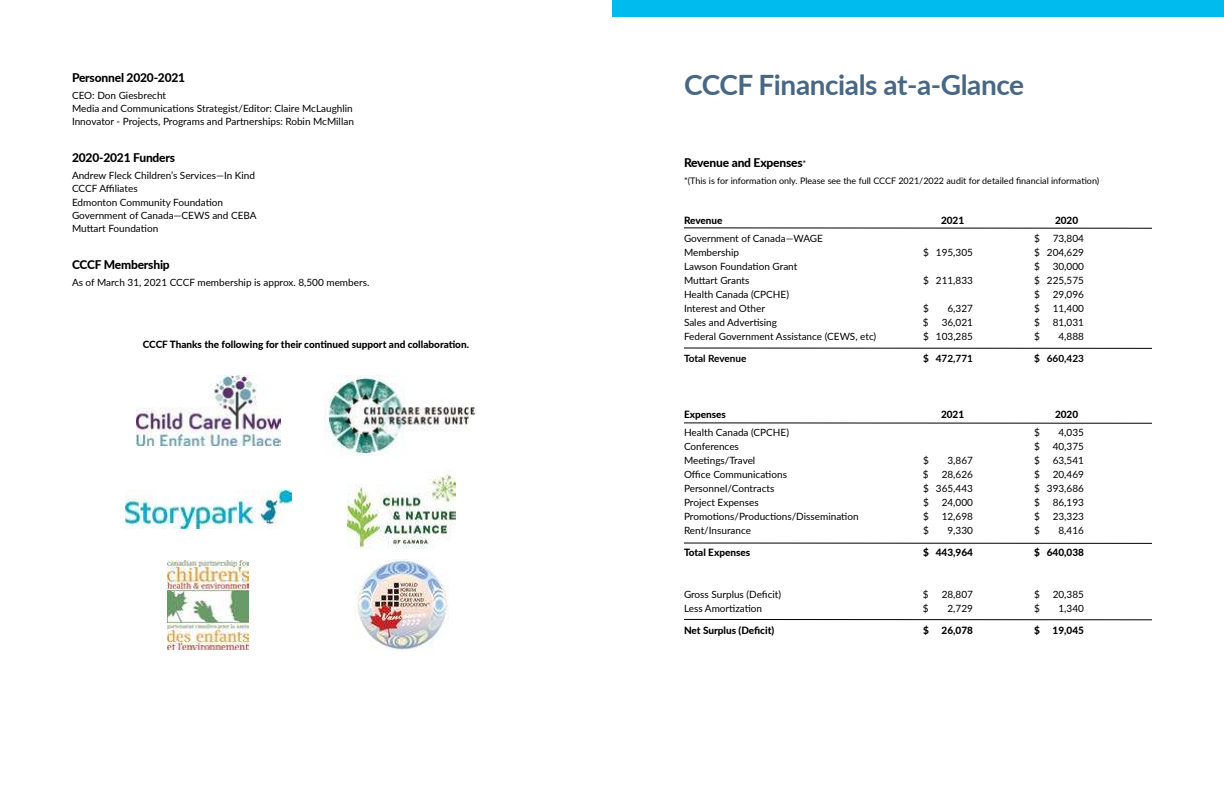
<style>
.page{position:relative;width:1224px;height:792px;background:#fff}
.page>*{position:absolute;margin:0;border:0;box-sizing:border-box;transform-origin:0 0}
.t1{font:700 28px "Lato";letter-spacing:-.015em;color:#476784}
.t2{font:800 12px "Lato";letter-spacing:-.015em;color:#000}
.t3{font:10px/13.2px "Lato";color:#000}
.t4{font:800 10px "Lato";color:#000}
.t5{font:700 10px "Lato";color:#000}
.t6{font:9px "Lato";color:#000}
.s1{font-weight:400;font-size:9px}
</style>
<div class="page">
<img style="left:136px;top:376px;width:144px;height:70px">
<img style="left:325px;top:376px;width:152px;height:80px">
<img style="left:168px;top:561px;width:81px;height:89px">
<img style="left:125px;top:490px;width:167px;height:38px">
<img style="left:347px;top:473px;width:108px;height:76px">
<img style="left:354px;top:559px;width:95px;height:91px">
<div style="left:612px;top:0;width:612px;height:16px;background:#00bcee"></div>
<svg style="left:684px;top:227px;width:468px;height:2px"></svg>
<svg style="left:684px;top:422px;width:468px;height:2px"></svg>
<svg style="left:684px;top:348px;width:468px;height:1px"></svg>
<svg style="left:684px;top:543px;width:468px;height:1px"></svg>
<svg style="left:684px;top:619px;width:468px;height:1px"></svg>
<p class="t2" style="left:72px;top:68px;width:115px">Personnel 2020-2021</p>
<p class="t3" style="left:72px;top:88px;width:283px">CEO: Don Giesbrecht<br>Media and Communications Strategist/Editor: Claire McLaughlin<br>Innovator - Projects, Programs and Partnerships: Robin McMillan</p>
<p class="t2" style="left:72px;top:149px;width:105px">2020-2021 Funders</p>
<p class="t3" style="left:72px;top:168px;width:186px">Andrew Fleck Children’s Services—In Kind<br>CCCF Affiliates<br>Edmonton Community Foundation<br>Government of Canada—CEWS and CEBA<br>Muttart Foundation</p>
<p class="t2" style="left:72px;top:256px;width:99px">CCCF Membership</p>
<p class="t3" style="left:72px;top:276px;width:299px">As of March 31, 2021 CCCF membership is approx. 8,500 members.</p>
<p class="t4" style="left:143px;top:337px;width:328px">CCCF Thanks the following for their continued support and collaboration.</p>
<h1 class="t1" style="left:684px;top:71px;width:342px">CCCF Financials at-a-Glance</h1>
<p class="t2" style="left:684px;top:154px;width:124px">Revenue and Expenses<span class="s1">*</span></p>
<p class="t6" style="left:684px;top:174px;width:417px">*(This is for information only. Please see the full CCCF 2021/2022 audit for detailed financial information)</p>
<p class="t4" style="left:684px;top:213px;width:40px">Revenue</p>
<p class="t4" style="left:941px;top:213px;width:25px">2021</p>
<p class="t4" style="left:1055px;top:213px;width:25px">2020</p>
<p class="t3" style="left:684px;top:231px;width:141px">Government of Canada—WAGE</p>
<p class="t3" style="left:1034px;top:231px;width:7px">$</p>
<p class="t3" style="left:1053px;top:231px;width:33px">73,804</p>
<p class="t3" style="left:684px;top:245px;width:57px">Membership</p>
<p class="t3" style="left:923px;top:245px;width:52px">$ 195,305</p>
<p class="t3" style="left:1034px;top:245px;width:52px">$ 204,629</p>
<p class="t3" style="left:684px;top:259px;width:115px">Lawson Foundation Grant</p>
<p class="t3" style="left:1034px;top:259px;width:7px">$</p>
<p class="t3" style="left:1053px;top:259px;width:33px">30,000</p>
<p class="t3" style="left:684px;top:273px;width:67px">Muttart Grants</p>
<p class="t3" style="left:923px;top:273px;width:52px">$ 211,833</p>
<p class="t3" style="left:1034px;top:273px;width:52px">$ 225,575</p>
<p class="t3" style="left:684px;top:287px;width:107px">Health Canada (CPCHE)</p>
<p class="t3" style="left:1034px;top:287px;width:7px">$</p>
<p class="t3" style="left:1053px;top:287px;width:33px">29,096</p>
<p class="t3" style="left:684px;top:301px;width:83px">Interest and Other</p>
<p class="t3" style="left:923px;top:301px;width:7px">$</p>
<p class="t3" style="left:948px;top:301px;width:27px">6,327</p>
<p class="t3" style="left:1034px;top:301px;width:7px">$</p>
<p class="t3" style="left:1053px;top:301px;width:33px">11,400</p>
<p class="t3" style="left:684px;top:315px;width:95px">Sales and Advertising</p>
<p class="t3" style="left:923px;top:315px;width:7px">$</p>
<p class="t3" style="left:942px;top:315px;width:33px">36,021</p>
<p class="t3" style="left:1034px;top:315px;width:7px">$</p>
<p class="t3" style="left:1053px;top:315px;width:33px">81,031</p>
<p class="t3" style="left:684px;top:329px;width:194px">Federal Government Assistance (CEWS, etc)</p>
<p class="t3" style="left:923px;top:329px;width:52px">$ 103,285</p>
<p class="t3" style="left:1034px;top:329px;width:7px">$</p>
<p class="t3" style="left:1059px;top:329px;width:27px">4,888</p>
<p class="t5" style="left:684px;top:354px;width:64px">Total Revenue</p>
<p class="t5" style="left:923px;top:354px;width:52px">$ 472,771</p>
<p class="t5" style="left:1034px;top:354px;width:52px">$ 660,423</p>
<p class="t4" style="left:684px;top:407px;width:43px">Expenses</p>
<p class="t4" style="left:941px;top:407px;width:25px">2021</p>
<p class="t4" style="left:1055px;top:407px;width:25px">2020</p>
<p class="t3" style="left:684px;top:425px;width:107px">Health Canada (CPCHE)</p>
<p class="t3" style="left:1034px;top:425px;width:7px">$</p>
<p class="t3" style="left:1059px;top:425px;width:27px">4,035</p>
<p class="t3" style="left:684px;top:439px;width:56px">Conferences</p>
<p class="t3" style="left:1034px;top:439px;width:7px">$</p>
<p class="t3" style="left:1053px;top:439px;width:33px">40,375</p>
<p class="t3" style="left:684px;top:453px;width:73px">Meetings/Travel</p>
<p class="t3" style="left:923px;top:453px;width:7px">$</p>
<p class="t3" style="left:948px;top:453px;width:27px">3,867</p>
<p class="t3" style="left:1034px;top:453px;width:7px">$</p>
<p class="t3" style="left:1053px;top:453px;width:33px">63,541</p>
<p class="t3" style="left:684px;top:467px;width:105px">Office Communications</p>
<p class="t3" style="left:923px;top:467px;width:7px">$</p>
<p class="t3" style="left:942px;top:467px;width:33px">28,626</p>
<p class="t3" style="left:1034px;top:467px;width:7px">$</p>
<p class="t3" style="left:1053px;top:467px;width:33px">20,469</p>
<p class="t3" style="left:684px;top:481px;width:92px">Personnel/Contracts</p>
<p class="t3" style="left:923px;top:481px;width:52px">$ 365,443</p>
<p class="t3" style="left:1034px;top:481px;width:52px">$ 393,686</p>
<p class="t3" style="left:684px;top:495px;width:76px">Project Expenses</p>
<p class="t3" style="left:923px;top:495px;width:7px">$</p>
<p class="t3" style="left:942px;top:495px;width:33px">24,000</p>
<p class="t3" style="left:1034px;top:495px;width:7px">$</p>
<p class="t3" style="left:1053px;top:495px;width:33px">86,193</p>
<p class="t3" style="left:684px;top:509px;width:176px">Promotions/Productions/Dissemination</p>
<p class="t3" style="left:923px;top:509px;width:7px">$</p>
<p class="t3" style="left:942px;top:509px;width:33px">12,698</p>
<p class="t3" style="left:1034px;top:509px;width:7px">$</p>
<p class="t3" style="left:1053px;top:509px;width:33px">23,323</p>
<p class="t3" style="left:684px;top:523px;width:69px">Rent/Insurance</p>
<p class="t3" style="left:923px;top:523px;width:7px">$</p>
<p class="t3" style="left:948px;top:523px;width:27px">9,330</p>
<p class="t3" style="left:1034px;top:523px;width:7px">$</p>
<p class="t3" style="left:1059px;top:523px;width:27px">8,416</p>
<p class="t4" style="left:684px;top:545px;width:68px">Total Expenses</p>
<p class="t4" style="left:923px;top:545px;width:52px">$ 443,964</p>
<p class="t4" style="left:1034px;top:545px;width:52px">$ 640,038</p>
<p class="t3" style="left:684px;top:587px;width:99px">Gross Surplus (Deficit)</p>
<p class="t3" style="left:923px;top:587px;width:7px">$</p>
<p class="t3" style="left:942px;top:587px;width:33px">28,807</p>
<p class="t3" style="left:1034px;top:587px;width:7px">$</p>
<p class="t3" style="left:1053px;top:587px;width:33px">20,385</p>
<p class="t3" style="left:684px;top:601px;width:80px">Less Amortization</p>
<p class="t3" style="left:923px;top:601px;width:7px">$</p>
<p class="t3" style="left:948px;top:601px;width:27px">2,729</p>
<p class="t3" style="left:1034px;top:601px;width:7px">$</p>
<p class="t3" style="left:1059px;top:601px;width:27px">1,340</p>
<p class="t4" style="left:684px;top:623px;width:92px">Net Surplus (Deficit)</p>
<p class="t4" style="left:923px;top:623px;width:7px">$</p>
<p class="t4" style="left:942px;top:623px;width:33px">26,078</p>
<p class="t4" style="left:1034px;top:623px;width:7px">$</p>
<p class="t4" style="left:1053px;top:623px;width:33px">19,045</p>
</div>
